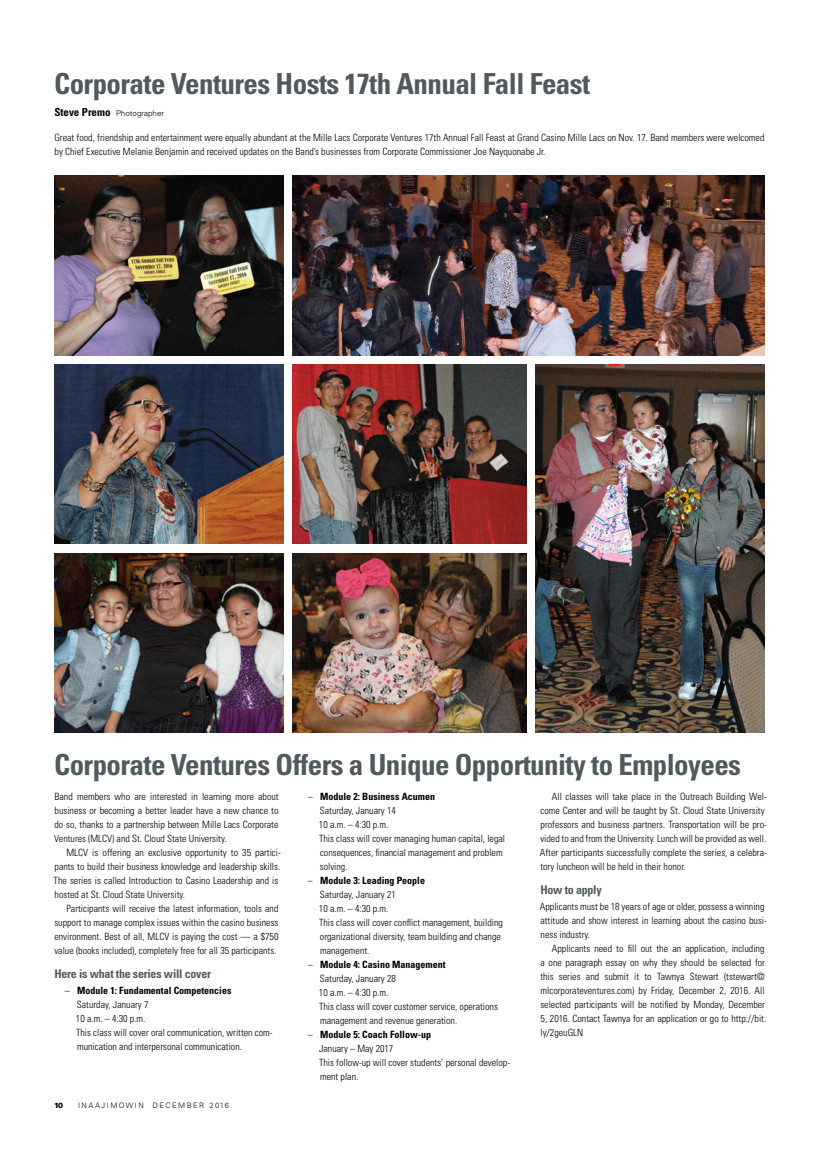
<style>
.page{position:relative;width:819px;height:1152px;background:#fff}
.page>*{position:absolute;margin:0;border:0;box-sizing:border-box;transform-origin:0 0}
.t1{font:700 condensed 29px "Univers LT Std";letter-spacing:-.02em;color:#505a5e}
.t2{font:700 condensed 12px "Univers LT Std";letter-spacing:-.02em;color:#505a5e}
.t3{font:300 condensed 10px/14px "Univers LT Std";color:#000}
.t4{font:300 8px "Univers LT Std";color:#000}
.t5{font:300 7.5px "Univers LT Std";letter-spacing:.2em;color:#000}
.t6{font:900 7.5px "Univers LT Std";color:#000}
.s1{font-weight:700;font-stretch:condensed;font-size:11px}
.s2{font-weight:700}
</style>
<div class="page">
<img style="left:54px;top:176px;width:230px;height:179px">
<img style="left:54px;top:553px;width:230px;height:180px">
<img style="left:292px;top:553px;width:234px;height:180px">
<img style="left:536px;top:364px;width:229px;height:369px">
<img style="left:54px;top:364px;width:230px;height:180px">
<img style="left:292px;top:364px;width:234px;height:180px">
<img style="left:292px;top:176px;width:473px;height:179px">
<h1 class="t1" style="left:54px;top:65px;width:538px">Corporate Ventures Hosts 17th Annual Fall Feast</h1>
<p class="t4" style="left:54px;top:108px;width:111px"><span class="s1">Steve Premo</span> Photographer</p>
<p class="t3" style="left:54px;top:130px;width:712px">Great food, friendship and entertainment were equally abundant at the Mille Lacs Corporate Ventures 17th Annual Fall Feast at Grand Casino Mille Lacs on Nov. 17. Band members were welcomed by Chief Executive Melanie Benjamin and received updates on the Band’s businesses from Corporate Commissioner Joe Nayquonabe Jr.</p>
<h1 class="t1" style="left:54px;top:747px;width:688px">Corporate Ventures Offers a Unique Opportunity to Employees</h1>
<p class="t3" style="left:54px;top:789px;width:226px;text-align:justify">Band members who are interested in learning more about business or becoming a better leader have a new chance to do so, thanks to a partnership between Mille Lacs Corporate Ventures (MLCV) and St. Cloud State University.</p>
<p class="t3" style="left:54px;top:845px;width:229px;text-indent:13px">MLCV is offering an exclusive opportunity to 35 partici&shy;pants to build their business knowledge and leadership skills.<br>The series is called Introduction to Casino Leadership and is hosted at St. Cloud State University.</p>
<p class="t3" style="left:54px;top:901px;width:226px;text-align:justify;text-indent:12px">Participants will receive the latest information, tools and support to manage complex issues within the casino business environment. Best of all, MLCV is paying the cost — a $750 value (books included), completely free for all 35 participants.</p>
<p class="t2" style="left:54px;top:966px;width:158px">Here is what the series will cover</p>
<p class="t3" style="left:76px;top:983px;width:198px;text-indent:-11px">– <span class="s2">Module 1: Fundamental Competencies<br></span>Saturday, January 7<br>10 a.m. – 4:30 p.m.<br>This class will cover oral communication, written com&shy;munication and interpersonal communication.</p>
<p class="t6" style="left:54px;top:1100px;width:11px">10</p>
<p class="t5" style="left:78px;top:1101px;width:152px">INAAJIMOWIN DECEMBER 2016</p>
<p class="t3" style="left:319px;top:789px;width:188px;text-indent:-11px">– <span class="s2">Module 2: Business Acumen<br></span>Saturday, January 14<br>10 a.m. – 4:30 p.m.<br>This class will cover managing human capital, legal consequences, financial management and problem solving.</p>
<p class="t3" style="left:319px;top:873px;width:185px;text-indent:-11px">– <span class="s2">Module 3: Leading People<br></span>Saturday, January 21<br>10 a.m. – 4:30 p.m.<br>This class will cover conflict management, building organizational diversity, team building and change management.</p>
<p class="t3" style="left:319px;top:957px;width:180px;text-indent:-11px">– <span class="s2">Module 4: Casino Management<br></span>Saturday, January 28<br>10 a.m. – 4:30 p.m.<br>This class will cover customer service, operations management and revenue generation.</p>
<p class="t3" style="left:319px;top:1027px;width:193px;text-indent:-11px">– <span class="s2">Module 5: Coach Follow-up<br></span>January – May 2017<br>This follow-up will cover students’ personal develop&shy;ment plan.</p>
<p class="t3" style="left:540px;top:789px;width:228px;text-indent:12px">All classes will take place in the Outreach Building Wel&shy;come Center and will be taught by St. Cloud State University professors and business partners. Transportation will be pro&shy;vided to and from the University. Lunch will be provided as well.<br>After participants successfully complete the series, a celebra&shy;tory luncheon will be held in their honor.</p>
<p class="t2" style="left:540px;top:882px;width:63px">How to apply</p>
<p class="t3" style="left:540px;top:899px;width:228px">Applicants must be 18 years of age or older, possess a winning attitude and show interest in learning about the casino busi&shy;ness industry.</p>
<p class="t3" style="left:540px;top:941px;width:227px;text-indent:12px">Applicants need to fill out the an application, including a one paragraph essay on why they should be selected for this series and submit it to Tawnya Stewart (tstewart@ mlcorporateventures.com) by Friday, December 2, 2016. All selected participants will be notified by Monday, December 5, 2016. Contact Tawnya for an application or go to http://bit. ly/2geuGLN</p>
</div>
